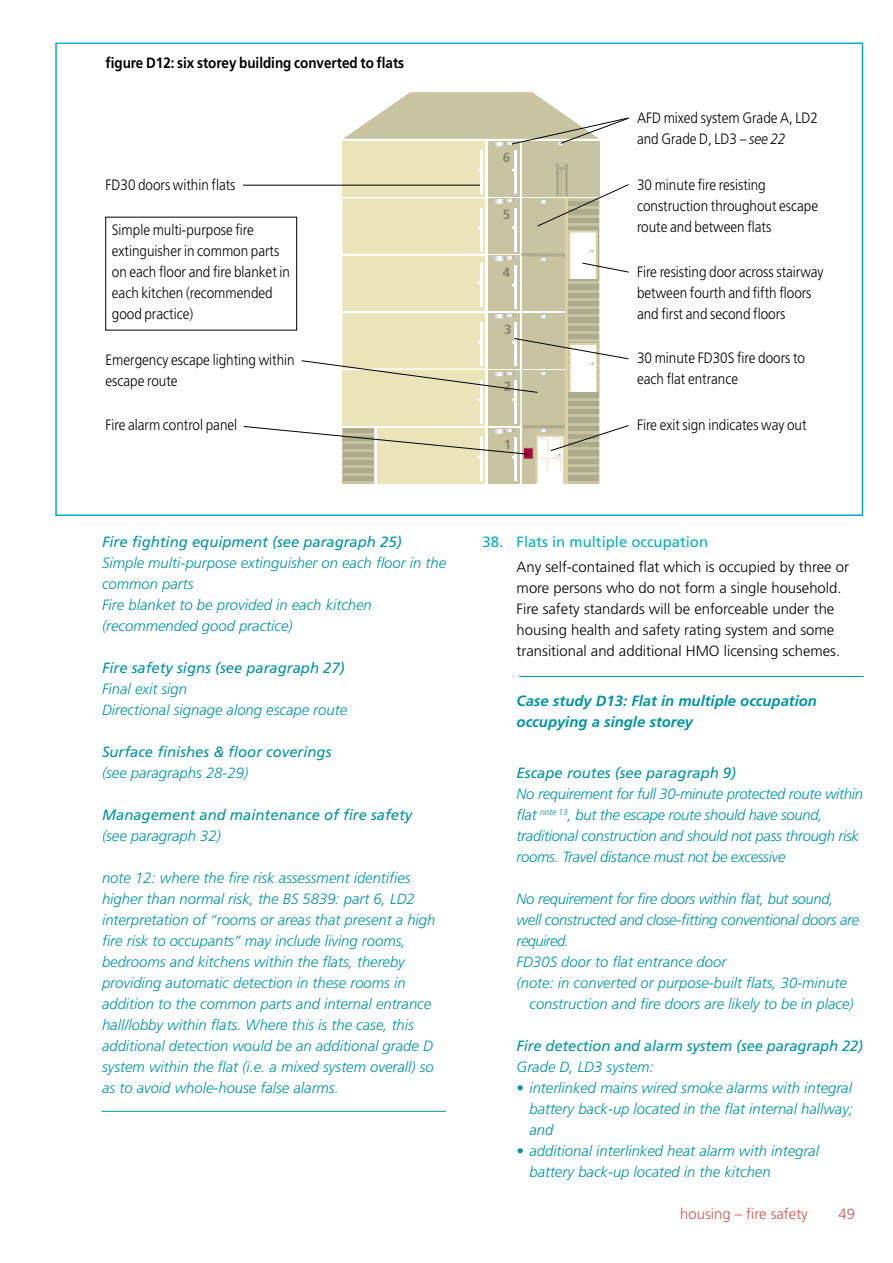
<style>
.page{position:relative;width:893px;height:1263px;background:#fff}
.page>*{position:absolute;margin:0;border:0;box-sizing:border-box;transform-origin:0 0}
.t1{font:300 15px/21px "Frutiger";color:#000;scale:.9 1}
.t2{font:700 15px "Frutiger";color:#000;scale:.9 1}
.t3{font:italic 300 14.85px/21px "Frutiger";color:#00949f}
.t4{font:italic 300 14.85px/21px "Frutiger";letter-spacing:-.02em;color:#00949f}
.t5{font:300 14.85px/21px "Frutiger";color:#000}
.t6{font:italic 14.85px "Frutiger";color:#00949f}
.t7{font:italic 700 14.85px/21px "Frutiger";color:#00949f}
.t8{font:14.85px "Frutiger";color:#00b0bd}
.t9{font:300 14.85px "Frutiger";color:#cc5454}
.t10{font:italic 300 14.85px "Frutiger";letter-spacing:-.04em;color:#00949f}
.t11{font:700 13.2px "Frutiger";color:#89856b}
.s1{font-style:italic}
</style>
<div class="page">
<div style="left:488px;top:141px;width:32px;height:55px;background:#c8c4a1"></div>
<div style="left:342px;top:141px;width:144px;height:55px;background:#eae4ba"></div>
<div style="left:522px;top:141px;width:77px;height:55px;background:#c8c4a1"></div>
<hr style="left:515px;top:150px;width:2px;height:44px;background:#fff">
<hr style="left:480px;top:150px;width:2px;height:44px;background:#fff">
<svg style="left:343px;top:92px;width:286px;height:54px"></svg>
<svg style="left:243px;top:164px;width:386px;height:320px"></svg>
<div style="left:55px;top:43px;width:808px;height:473px;border:2px solid #00b0bd"></div>
<hr style="left:102px;top:1111px;width:344px;height:1px;background:#00949f">
<hr style="left:519px;top:676px;width:345px;height:1px;background:#00949f">
<p class="t2" style="left:106px;top:54px;width:333px">figure D12: six storey building converted to flats</p>
<p class="t1" style="left:106px;top:174px;width:146px">FD30 doors within flats</p>
<p class="t1" style="left:112px;top:219px;width:199px">Simple multi-purpose fire extinguisher in common parts on each floor and fire blanket in each kitchen (recommended good practice)</p>
<p class="t1" style="left:106px;top:349px;width:212px">Emergency escape lighting within escape route</p>
<p class="t1" style="left:106px;top:415px;width:148px">Fire alarm control panel</p>
<p class="t6" style="left:102px;top:533px;width:301px">Fire fighting equipment (see paragraph 25)</p>
<p class="t3" style="left:102px;top:552px;width:346px">Simple multi-purpose extinguisher on each floor in the common parts<br>Fire blanket to be provided in each kitchen (recommended good practice)</p>
<p class="t6" style="left:102px;top:659px;width:244px">Fire safety signs (see paragraph 27)</p>
<p class="t3" style="left:102px;top:678px;width:247px">Final exit sign<br>Directional signage along escape route</p>
<p class="t6" style="left:102px;top:743px;width:231px">Surface finishes &amp; floor coverings</p>
<p class="t3" style="left:102px;top:762px;width:148px">(see paragraphs 28-29)</p>
<p class="t6" style="left:102px;top:806px;width:312px">Management and maintenance of fire safety</p>
<p class="t3" style="left:102px;top:825px;width:120px">(see paragraph 32)</p>
<p class="t3" style="left:102px;top:867px;width:335px">note 12: where the fire risk assessment identifies higher than normal risk, the BS 5839: part 6, LD2 interpretation of “rooms or areas that present a high fire risk to occupants” may include living rooms, bedrooms and kitchens within the flats, thereby providing automatic detection in these rooms in addition to the common parts and internal entrance hall/lobby within flats. Where this is the case, this additional detection would be an additional grade D system within the flat (i.e. a mixed system overall) so as to avoid whole-house false alarms.</p>
<p class="t11" style="left:503px;top:149px;width:9px">6</p>
<p class="t11" style="left:503px;top:207px;width:9px">5</p>
<p class="t11" style="left:503px;top:264px;width:9px">4</p>
<p class="t11" style="left:504px;top:322px;width:9px">3</p>
<p class="t11" style="left:504px;top:379px;width:9px">2</p>
<p class="t11" style="left:504px;top:436px;width:9px">1</p>
<p class="t1" style="left:637px;top:107px;width:203px">AFD mixed system Grade A, LD2 and Grade D, LD3 – <span class="s1">see 22</span></p>
<p class="t1" style="left:637px;top:174px;width:203px">30 minute fire resisting construction throughout escape route and between flats</p>
<p class="t1" style="left:637px;top:261px;width:209px">Fire resisting door across stairway between fourth and fifth floors and first and second floors</p>
<p class="t1" style="left:637px;top:347px;width:188px">30 minute FD30S fire doors to each flat entrance</p>
<p class="t1" style="left:637px;top:414px;width:190px">Fire exit sign indicates way out</p>
<p class="t8" style="left:483px;top:533px;width:227px">38. Flats in multiple occupation</p>
<p class="t5" style="left:517px;top:556px;width:334px">Any self-contained flat which is occupied by three or more persons who do not form a single household.<br>Fire safety standards will be enforceable under the housing health and safety rating system and some transitional and additional HMO licensing schemes.</p>
<p class="t7" style="left:517px;top:691px;width:302px">Case study D13: Flat in multiple occupation occupying a single storey</p>
<p class="t6" style="left:517px;top:764px;width:221px">Escape routes (see paragraph 9)</p>
<p class="t4" style="left:517px;top:783px;width:348px">No requirement for full 30-minute protected route within flat <sup>note</sup> <sup>13</sup>, but the escape route should have sound, traditional construction and should not pass through risk rooms. Travel distance must not be excessive</p>
<p class="t4" style="left:517px;top:889px;width:318px">No requirement for fire doors within flat, but sound,</p>
<p class="t4" style="left:517px;top:910px;width:344px">well constructed and close-fitting conventional doors are</p>
<p class="t10" style="left:517px;top:932px;width:54px">required.</p>
<p class="t3" style="left:517px;top:951px;width:211px">FD30S door to flat entrance door</p>
<p class="t3" style="left:517px;top:972px;width:332px">(note: in converted or purpose-built flats, 30-minute</p>
<p class="t3" style="left:529px;top:993px;width:326px">construction and fire doors are likely to be in place)</p>
<p class="t6" style="left:517px;top:1037px;width:348px">Fire detection and alarm system (see paragraph 22)</p>
<p class="t3" style="left:517px;top:1056px;width:138px">Grade D, LD3 system:</p>
<p class="t3" style="left:529px;top:1077px;width:325px;text-align:justify;text-indent:-13px">• interlinked mains wired smoke alarms with integral battery back-up located in the flat internal hallway; and</p>
<p class="t3" style="left:529px;top:1140px;width:291px;text-indent:-13px">• additional interlinked heat alarm with integral battery back-up located in the kitchen</p>
<p class="t9" style="left:680px;top:1205px;width:129px">housing – fire safety</p>
<p class="t9" style="left:838px;top:1205px;width:18px">49</p>
</div>
